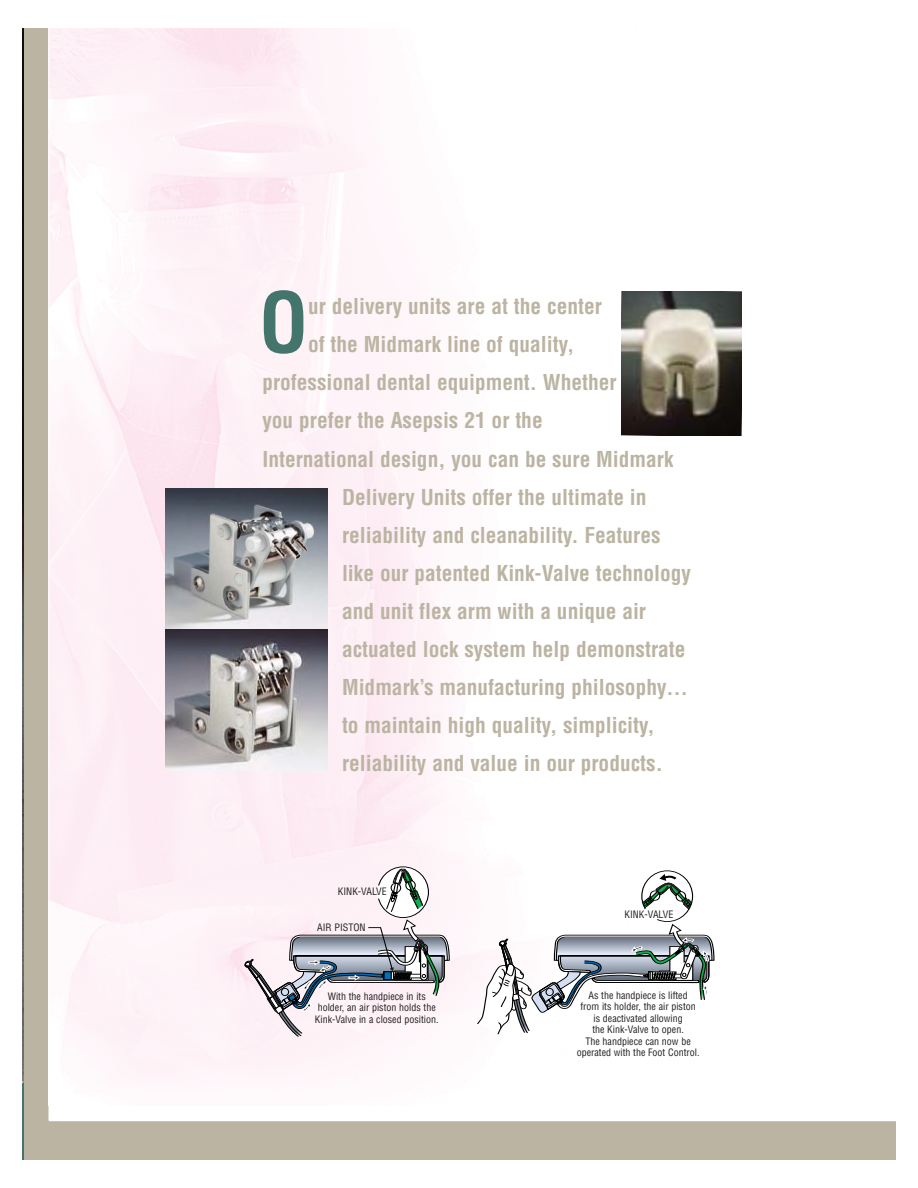
<style>
.page{position:relative;width:918px;height:1188px;background:#fff}
.page>*{position:absolute;margin:0;border:0;box-sizing:border-box;transform-origin:0 0}
.t1{font:700 condensed 80.85px "Helvetica";color:#44756d}
.t2{font:700 condensed 21.45px "Helvetica";color:#bcb4a3}
.t3{font:condensed 10.05px/11.4px "Helvetica";color:#231f20;text-align:center}
</style>
<div class="page">
<div style="left:23px;top:29px;width:872px;height:1130px;background:#bcb4a3"></div>
<div style="left:49px;top:29px;width:846px;height:1092px;background:#fff"></div>
<img style="left:50px;top:29px;width:692px;height:1053px">
<svg style="left:642px;top:871px;width:51px;height:51px"></svg>
<div style="left:641px;top:870px;width:52px;height:52px;border:1px solid #000;border-radius:50%"></div>
<svg style="left:642px;top:874px;width:51px;height:43px"></svg>
<svg style="left:476px;top:923px;width:239px;height:112px"></svg>
<svg style="left:378px;top:867px;width:50px;height:51px"></svg>
<div style="left:377px;top:866px;width:52px;height:52px;border:1px solid #000;border-radius:50%"></div>
<svg style="left:385px;top:852px;width:39px;height:61px"></svg>
<svg style="left:245px;top:919px;width:205px;height:118px"></svg>
<img style="left:23px;top:29px;width:1px;height:1053px">
<hr style="left:23px;top:1082px;width:1px;height:77px;background:#44756d">
<hr style="left:598px;top:1047px;width:297px;height:1px;background:#fff">
<img style="left:165px;top:489px;width:163px;height:141px">
<svg style="left:165px;top:630px;width:163px;height:141px;background:#9a979a"></svg>
<img style="left:621px;top:291px;width:121px;height:144px">
<hr style="left:48px;top:29px;width:2px;height:1092px;background:#fff">
<h1 class="t1" style="left:259px;top:292px;width:51px">O</h1>
<p class="t2" style="left:308px;top:298px;width:295px">ur delivery units are at the center</p>
<p class="t2" style="left:308px;top:336px;width:268px">of the Midmark line of quality,</p>
<p class="t2" style="left:262px;top:374px;width:356px">professional dental equipment. Whether</p>
<p class="t2" style="left:262px;top:412px;width:282px">you prefer the Asepsis 21 or the</p>
<p class="t2" style="left:262px;top:451px;width:413px">International design, you can be sure Midmark</p>
<p class="t2" style="left:342px;top:489px;width:306px">Delivery Units offer the ultimate in</p>
<p class="t2" style="left:342px;top:527px;width:320px">reliability and cleanability. Features</p>
<p class="t2" style="left:342px;top:565px;width:351px">like our patented Kink-Valve technology</p>
<p class="t2" style="left:342px;top:603px;width:306px">and unit flex arm with a unique air</p>
<p class="t2" style="left:342px;top:641px;width:345px">actuated lock system help demonstrate</p>
<p class="t2" style="left:342px;top:679px;width:347px">Midmark’s manufacturing philosophy…</p>
<p class="t2" style="left:342px;top:717px;width:314px">to maintain high quality, simplicity,</p>
<p class="t2" style="left:342px;top:755px;width:322px">reliability and value in our products.</p>
<p class="t3" style="left:338px;top:887px;width:50px">KINK-VALVE</p>
<p class="t3" style="left:317px;top:922px;width:50px">AIR PISTON</p>
<p class="t3" style="left:315px;top:992px;width:125px">With the handpiece in its holder, an air piston holds the<br>Kink-Valve in a closed position.</p>
<p class="t3" style="left:625px;top:910px;width:50px">KINK-VALVE</p>
<p class="t3" style="left:577px;top:990px;width:124px">As the handpiece is lifted<br>from its holder, the air piston is deactivated allowing<br>the Kink-Valve to open.<br>The handpiece can now be operated with the Foot Control.</p>
</div>
